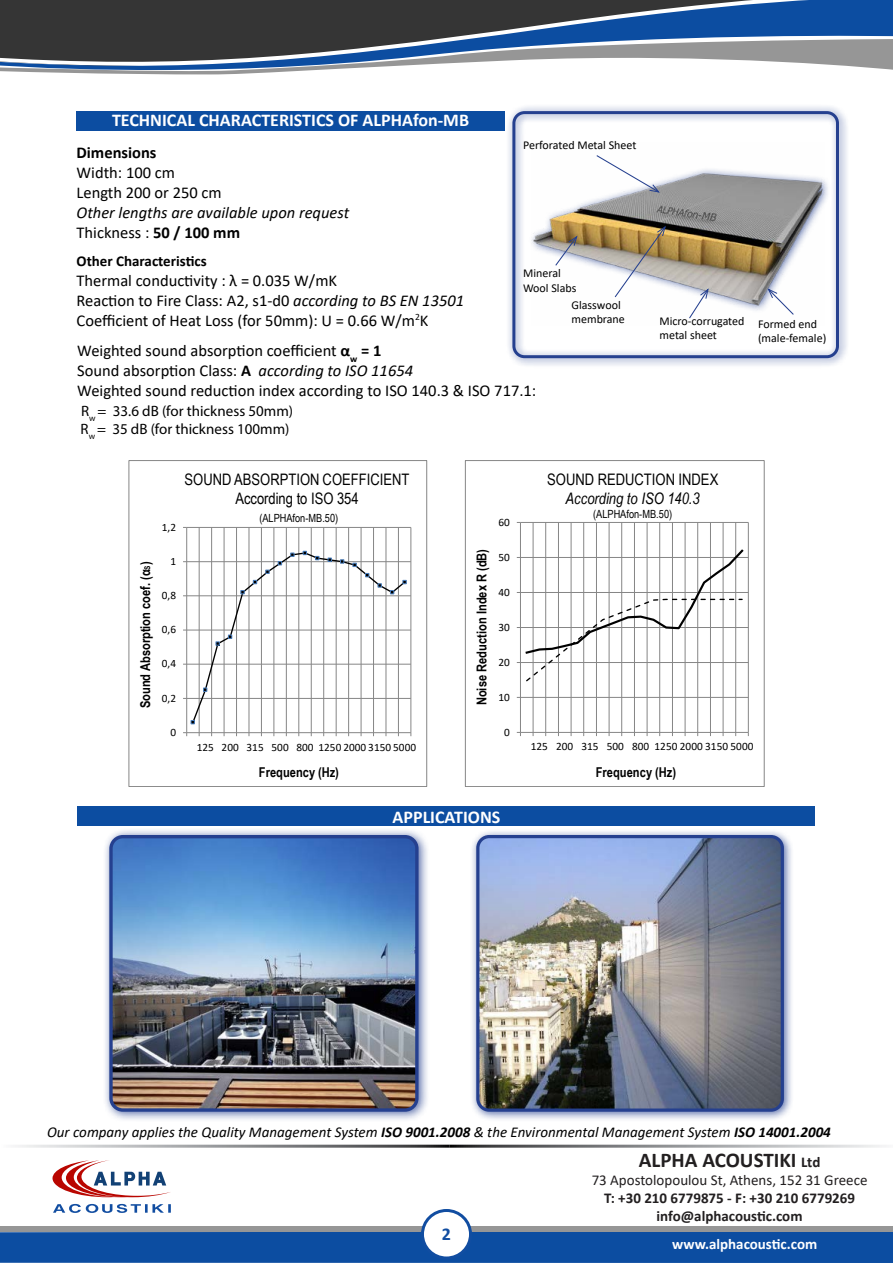
<style>
.page{position:relative;width:893px;height:1263px;background:#fff}
.page>*{position:absolute;margin:0;border:0;box-sizing:border-box;transform-origin:0 0}
.t1{font:700 21px "Calibri";color:#221f20}
.t2{font:700 18px "Calibri";color:#fff}
.t3{font:700 18px "Calibri";color:#114da1}
.t4{font:16.5px/19.8px "Calibri";color:#000}
.t5{font:italic 16.5px/19.8px "Calibri";color:#000}
.t6{font:700 16.5px "Calibri";color:#000}
.t7{font:15.9px/18.1px "Arial Narrow";color:#000;text-align:center}
.t8{font:italic 15.9px "Arial Narrow";color:#000}
.t9{font:italic 15px "Calibri";color:#000}
.t10{font:15px/18px "Myriad Pro";color:#000}
.t11{font:700 15px/18px "Calibri";color:#221f20;text-align:center}
.t12{font:15px "Calibri";color:#221f20}
.t13{font:700 15px "Calibri";color:#000}
.t14{font:700 15px "Calibri";color:#fff}
.t15{font:700 13.5px "Arial Narrow";color:#000}
.t16{font:12px/14.4px "Calibri";color:#000}
.t17{font:11.25px "Calibri";color:#000}
.t18{font:11.25px "Arial Narrow";color:#000}
.s1{font-style:normal}
.s2{font-weight:700;font-style:normal}
.s3{font-style:italic}
.s4{font-weight:700}
.s5{font-size:7.8px}
.s6{font-size:15px}
</style>
<div class="page">
<div style="left:77px;top:111px;width:428px;height:19px;background:#0c4da1"></div>
<svg style="left:0;top:0;width:893px;height:75px"></svg>
<div style="left:0;top:1232px;width:893px;height:31px;background:#0c4da1"></div>
<svg style="left:53px;top:1204px;width:118px;height:9px"></svg>
<svg style="left:53px;top:1160px;width:117px;height:37px"></svg>
<div style="left:0;top:1226px;width:893px;height:6px;background:#969696"></div>
<svg style="left:15px;top:1145px;width:871px;height:3px;background:#9a9b9d"></svg>
<div style="left:422px;top:1210px;width:48px;height:48px;background:#fff;border-radius:50%"></div>
<div style="left:421px;top:1209px;width:51px;height:50px;border:3px solid #114da1;border-radius:50%"></div>
<div style="left:78px;top:807px;width:737px;height:19px;background:#0c4da1"></div>
<div style="left:505px;top:104px;width:344px;height:264px;background:#25408f;opacity:.75"></div>
<img style="left:532px;top:143px;width:292px;height:182px">
<div style="left:512px;top:111px;width:327px;height:247px;border:3px solid #25408f;border-radius:11px"></div>
<svg style="left:688px;top:288px;width:21px;height:32px"></svg>
<svg style="left:554px;top:235px;width:24px;height:32px"></svg>
<svg style="left:595px;top:154px;width:65px;height:39px"></svg>
<svg style="left:614px;top:225px;width:52px;height:73px"></svg>
<svg style="left:767px;top:288px;width:28px;height:28px"></svg>
<div style="left:102px;top:828px;width:328px;height:294px;background:#25408f;opacity:.75"></div>
<img style="left:111px;top:837px;width:306px;height:273px">
<div style="left:109px;top:835px;width:310px;height:277px;border:3px solid #25408f;border-radius:12px"></div>
<div style="left:469px;top:828px;width:325px;height:294px;background:#25408f;opacity:.75"></div>
<img style="left:478px;top:836px;width:304px;height:274px">
<div style="left:476px;top:835px;width:308px;height:277px;border:3px solid #25408f;border-radius:11px"></div>
<hr style="left:187px;top:698px;width:224px;height:1px;background:#868686">
<hr style="left:187px;top:664px;width:224px;height:1px;background:#868686">
<hr style="left:187px;top:630px;width:224px;height:1px;background:#868686">
<hr style="left:187px;top:595px;width:224px;height:1px;background:#868686">
<hr style="left:187px;top:561px;width:224px;height:1px;background:#868686">
<hr style="left:187px;top:527px;width:224px;height:1px;background:#868686">
<hr style="left:199px;top:527px;width:1px;height:206px;background:#868686">
<hr style="left:211px;top:527px;width:1px;height:206px;background:#868686">
<hr style="left:224px;top:527px;width:1px;height:206px;background:#868686">
<hr style="left:236px;top:527px;width:1px;height:206px;background:#868686">
<hr style="left:249px;top:527px;width:1px;height:206px;background:#868686">
<hr style="left:261px;top:527px;width:1px;height:206px;background:#868686">
<hr style="left:273px;top:527px;width:1px;height:206px;background:#868686">
<hr style="left:286px;top:527px;width:1px;height:206px;background:#868686">
<hr style="left:298px;top:527px;width:1px;height:206px;background:#868686">
<hr style="left:311px;top:527px;width:1px;height:206px;background:#868686">
<hr style="left:323px;top:527px;width:1px;height:206px;background:#868686">
<hr style="left:336px;top:527px;width:1px;height:206px;background:#868686">
<hr style="left:348px;top:527px;width:1px;height:206px;background:#868686">
<hr style="left:361px;top:527px;width:1px;height:206px;background:#868686">
<hr style="left:373px;top:527px;width:1px;height:206px;background:#868686">
<hr style="left:386px;top:527px;width:1px;height:206px;background:#868686">
<hr style="left:398px;top:527px;width:1px;height:206px;background:#868686">
<hr style="left:410px;top:527px;width:1px;height:206px;background:#868686">
<hr style="left:186px;top:527px;width:1px;height:206px;background:#868686">
<hr style="left:187px;top:732px;width:224px;height:1px;background:#868686">
<svg style="left:183px;top:551px;width:224px;height:173px"></svg>
<div style="left:128px;top:460px;width:299px;height:327px;border:1px solid #868686"></div>
<hr style="left:520px;top:697px;width:228px;height:1px;background:#868686">
<hr style="left:520px;top:662px;width:228px;height:1px;background:#868686">
<hr style="left:520px;top:627px;width:228px;height:1px;background:#868686">
<hr style="left:520px;top:592px;width:228px;height:1px;background:#868686">
<hr style="left:520px;top:557px;width:228px;height:1px;background:#868686">
<hr style="left:520px;top:522px;width:228px;height:1px;background:#868686">
<hr style="left:533px;top:522px;width:1px;height:210px;background:#868686">
<hr style="left:545px;top:522px;width:1px;height:210px;background:#868686">
<hr style="left:558px;top:522px;width:1px;height:210px;background:#868686">
<hr style="left:571px;top:522px;width:1px;height:210px;background:#868686">
<hr style="left:583px;top:522px;width:1px;height:210px;background:#868686">
<hr style="left:596px;top:522px;width:1px;height:210px;background:#868686">
<hr style="left:609px;top:522px;width:1px;height:210px;background:#868686">
<hr style="left:621px;top:522px;width:1px;height:210px;background:#868686">
<hr style="left:634px;top:522px;width:1px;height:210px;background:#868686">
<hr style="left:647px;top:522px;width:1px;height:210px;background:#868686">
<hr style="left:659px;top:522px;width:1px;height:210px;background:#868686">
<hr style="left:672px;top:522px;width:1px;height:210px;background:#868686">
<hr style="left:685px;top:522px;width:1px;height:210px;background:#868686">
<hr style="left:697px;top:522px;width:1px;height:210px;background:#868686">
<hr style="left:710px;top:522px;width:1px;height:210px;background:#868686">
<hr style="left:723px;top:522px;width:1px;height:210px;background:#868686">
<hr style="left:735px;top:522px;width:1px;height:210px;background:#868686">
<hr style="left:748px;top:522px;width:1px;height:210px;background:#868686">
<hr style="left:520px;top:522px;width:1px;height:210px;background:#868686">
<hr style="left:520px;top:732px;width:228px;height:1px;background:#868686">
<svg style="left:517px;top:548px;width:227px;height:135px"></svg>
<div style="left:465px;top:460px;width:299px;height:327px;border:1px solid #868686"></div>
<p class="t2" style="left:112px;top:107px;width:359px">TECHNICAL CHARACTERISTICS OF ALPHAfon-MB</p>
<p class="t6" style="left:77px;top:141px;width:81px">Dimensions</p>
<p class="t4" style="left:77px;top:162px;width:147px">Width: 100 cm<br>Length 200 or 250 cm</p>
<p class="t5" style="left:77px;top:202px;width:274px">Other lengths are available upon request<br><span class="s1">Thickness :</span> <span class="s2">50 / 100 mm</span></p>
<p class="t13" style="left:77px;top:251px;width:132px">Other Characteristics</p>
<p class="t4" style="left:77px;top:270px;width:389px">Thermal conductivity : λ = 0.035 W/mK<br>Reaction to Fire Class: A2, s1-d0 <span class="s3">according to BS EN 13501<br></span>Coefficient of Heat Loss (for 50mm): U = 0.66 W/m<sup>2</sup>K</p>
<p class="t16" style="left:523px;top:138px;width:115px">Perforated Metal Sheet</p>
<p class="t16" style="left:523px;top:266px;width:55px">Mineral<br>Wool Slabs</p>
<p class="t16" style="left:571px;top:298px;width:55px">Glasswool membrane</p>
<p class="t4" style="left:77px;top:340px;width:461px">Weighted sound absorption coefficient <span class="s4">α</span><sub>w</sub> <span class="s4">= 1<br></span>Sound absorption Class: <span class="s4">A</span> <span class="s3">according to ISO 11654<br></span>Weighted sound reduction index according to ISO 140.3 &amp; ISO 717.1:</p>
<p class="t10" style="left:80px;top:401px;width:214px">R<sub>w</sub> = 33.6 dB (for thickness 50mm)<br>R<sub>w</sub> = 35 dB (for thickness 100mm)</p>
<p class="t16" style="left:659px;top:313px;width:86px">Micro-corrugated metal sheet</p>
<p class="t17" style="left:162px;top:519px;width:16px">1,2</p>
<p class="t7" style="left:185px;top:470px;width:226px">SOUND ABSORPTION COEFFICIENT<br>According to ISO 354</p>
<p class="t18" style="left:259px;top:509px;width:80px">(ALPHAfon-MB.50)</p>
<p class="t15" style="left:135px;top:708px;width:148px;rotate:-90deg">Sound Absorption coef. (α<span class="s5">S</span>)</p>
<p class="t17" style="left:170px;top:553px;width:7px">1</p>
<p class="t17" style="left:162px;top:587px;width:16px">0,8</p>
<p class="t17" style="left:162px;top:622px;width:16px">0,6</p>
<p class="t17" style="left:162px;top:656px;width:16px">0,4</p>
<p class="t17" style="left:162px;top:690px;width:16px">0,2</p>
<p class="t17" style="left:170px;top:724px;width:7px">0</p>
<p class="t17" style="left:498px;top:514px;width:13px">60</p>
<p class="t15" style="left:471px;top:705px;width:158px;rotate:-90deg">Noise Reduction Index R (dB)</p>
<p class="t17" style="left:498px;top:549px;width:13px">50</p>
<p class="t17" style="left:498px;top:584px;width:13px">40</p>
<p class="t17" style="left:498px;top:619px;width:13px">30</p>
<p class="t17" style="left:498px;top:654px;width:13px">20</p>
<p class="t17" style="left:498px;top:689px;width:13px">10</p>
<p class="t17" style="left:504px;top:724px;width:7px">0</p>
<p class="t7" style="left:547px;top:470px;width:173px">SOUND REDUCTION INDEX</p>
<p class="t8" style="left:566px;top:487px;width:136px">According to ISO 140.3</p>
<p class="t18" style="left:593px;top:505px;width:81px">(ALPHAfon-MB.50)</p>
<p class="t16" style="left:758px;top:316px;width:70px">Formed end (male-female)</p>
<p class="t17" style="left:197px;top:739px;width:221px">125 200 315 500 800 1250 2000 3150 5000</p>
<p class="t15" style="left:259px;top:762px;width:82px">Frequency (Hz)</p>
<p class="t2" style="left:393px;top:804px;width:109px">APPLICATIONS</p>
<p class="t17" style="left:531px;top:739px;width:224px">125 200 315 500 800 1250 2000 3150 5000</p>
<p class="t15" style="left:596px;top:762px;width:82px">Frequency (Hz)</p>
<p class="t9" style="left:47px;top:1121px;width:785px">Our company applies the Quality Management System <span class="s4">ISO 9001.2008</span> &amp; the Environmental Management System <span class="s4">ISO 14001.2004</span></p>
<p class="t3" style="left:442px;top:1221px;width:11px">2</p>
<p class="t1" style="left:639px;top:1145px;width:183px">ALPHA ACOUSTIKI <span class="s6">Ltd</span></p>
<p class="t12" style="left:592px;top:1170px;width:277px">73 Apostolopoulou St, Athens, 152 31 Greece</p>
<p class="t11" style="left:604px;top:1189px;width:253px">Τ: +30 210 6779875 - F: +30 210 6779269 info@alphacoustic.com</p>
<p class="t14" style="left:672px;top:1234px;width:147px">www.alphacoustic.com</p>
</div>
